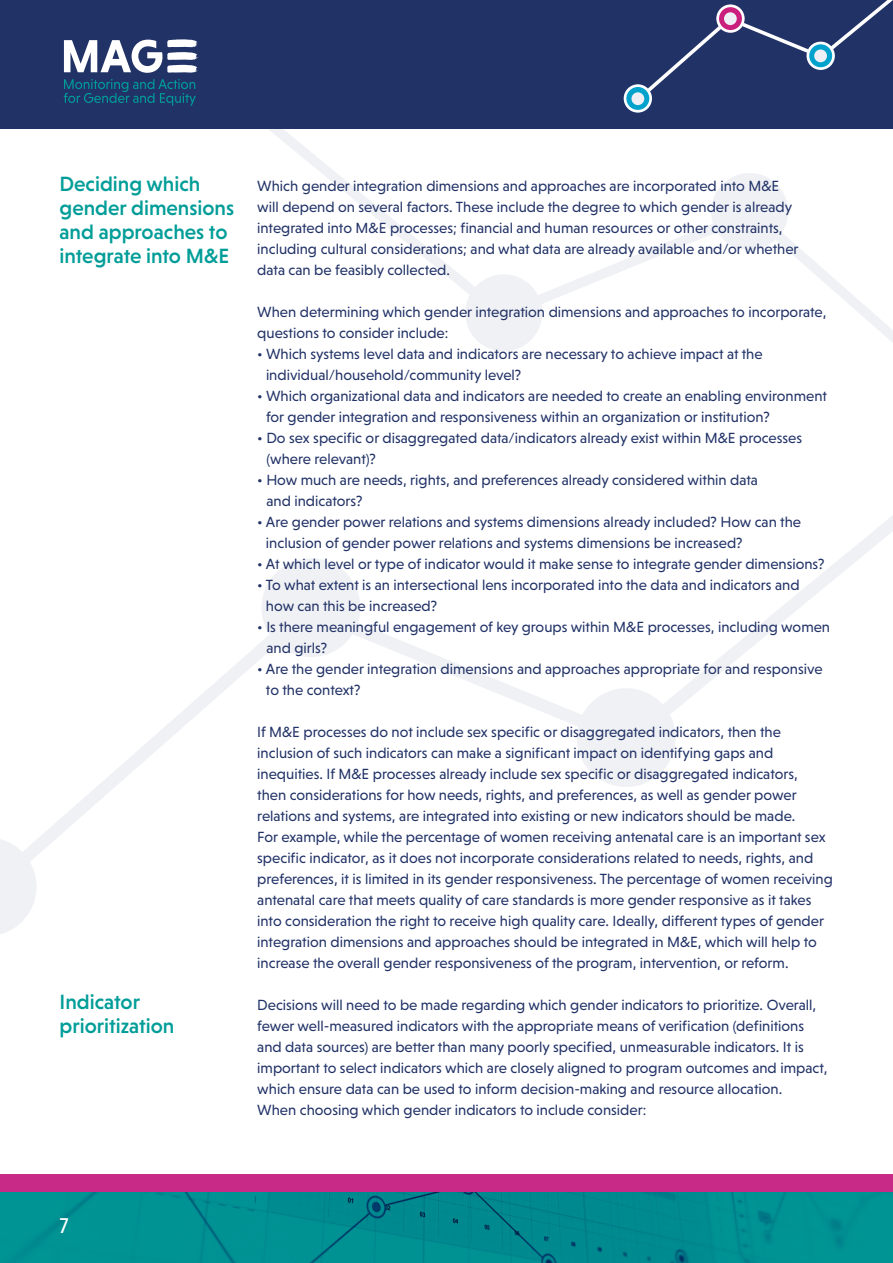
<style>
.page{position:relative;width:893px;height:1263px;background:#fff}
.page>*{position:absolute;margin:0;border:0;box-sizing:border-box;transform-origin:0 0}
.t1{font:21.75px "Niveau Grotesk";color:#fff}
.t2{font:500 21px/24px "Niveau Grotesk";color:#009d98}
.t3{font:15px/21px "Niveau Grotesk";color:#213267}
</style>
<div class="page">
<svg style="left:269px;top:129px;width:624px;height:214px"></svg>
<svg style="left:718px;top:234px;width:63px;height:9px"></svg>
<svg style="left:465px;top:274px;width:77px;height:77px"></svg>
<div style="left:711px;top:173px;width:77px;height:77px;background:#f0f1f4;border-radius:39px"></div>
<svg style="left:37px;top:516px;width:856px;height:339px"></svg>
<svg style="left:271px;top:637px;width:80px;height:11px"></svg>
<svg style="left:577px;top:688px;width:99px;height:99px"></svg>
<svg style="left:0;top:839px;width:37px;height:95px"></svg>
<div style="left:261px;top:558px;width:99px;height:99px;background:#f0f1f4;border-radius:49px"></div>
<div style="left:0;top:0;width:893px;height:129px;background:#213267"></div>
<svg style="left:64px;top:79px;width:132px;height:27px"></svg>
<svg style="left:64px;top:39px;width:133px;height:34px"></svg>
<svg style="left:624px;top:0;width:269px;height:113px"></svg>
<div style="left:631px;top:92px;width:13px;height:13px;background:#eef0f6;border-radius:50%"></div>
<svg style="left:0;top:1192px;width:893px;height:71px;background:#008c90"></svg>
<div style="left:0;top:1175px;width:893px;height:17px;background:#c82a87"></div>
<p class="t2" style="left:60px;top:172px;width:176px">Deciding which gender dimensions and approaches to integrate into M&amp;E</p>
<p class="t2" style="left:60px;top:989px;width:116px">Indicator prioritization</p>
<p class="t3" style="left:257px;top:175px;width:543px">Which gender integration dimensions and approaches are incorporated into M&amp;E will depend on several factors. These include the degree to which gender is already integrated into M&amp;E processes; financial and human resources or other constraints, including cultural considerations; and what data are already available and/or whether data can be feasibly collected.</p>
<p class="t3" style="left:257px;top:301px;width:571px">When determining which gender integration dimensions and approaches to incorporate, questions to consider include:</p>
<p class="t3" style="left:266px;top:343px;width:498px;text-indent:-9px">• Which systems level data and indicators are necessary to achieve impact at the individual/household/community level?</p>
<p class="t3" style="left:266px;top:385px;width:562px;text-indent:-9px">• Which organizational data and indicators are needed to create an enabling environment for gender integration and responsiveness within an organization or institution?</p>
<p class="t3" style="left:266px;top:427px;width:537px;text-indent:-9px">• Do sex specific or disaggregated data/indicators already exist within M&amp;E processes (where relevant)?</p>
<p class="t3" style="left:266px;top:469px;width:493px;text-indent:-9px">• How much are needs, rights, and preferences already considered within data and indicators?</p>
<p class="t3" style="left:266px;top:511px;width:537px;text-indent:-9px">• Are gender power relations and systems dimensions already included? How can the inclusion of gender power relations and systems dimensions be increased?</p>
<p class="t3" style="left:257px;top:553px;width:569px">• At which level or type of indicator would it make sense to integrate gender dimensions?</p>
<p class="t3" style="left:266px;top:574px;width:535px;text-indent:-9px">• To what extent is an intersectional lens incorporated into the data and indicators and how can this be increased?</p>
<p class="t3" style="left:266px;top:616px;width:565px;text-indent:-9px">• Is there meaningful engagement of key groups within M&amp;E processes, including women and girls?</p>
<p class="t3" style="left:266px;top:658px;width:558px;text-indent:-9px">• Are the gender integration dimensions and approaches appropriate for and responsive to the context?</p>
<p class="t3" style="left:257px;top:721px;width:577px">If M&amp;E processes do not include sex specific or disaggregated indicators, then the inclusion of such indicators can make a significant impact on identifying gaps and inequities. If M&amp;E processes already include sex specific or disaggregated indicators,<br>then considerations for how needs, rights, and preferences, as well as gender power relations and systems, are integrated into existing or new indicators should be made.<br>For example, while the percentage of women receiving antenatal care is an important sex specific indicator, as it does not incorporate considerations related to needs, rights, and preferences, it is limited in its gender responsiveness. The percentage of women receiving antenatal care that meets quality of care standards is more gender responsive as it takes into consideration the right to receive high quality care. Ideally, different types of gender integration dimensions and approaches should be integrated in M&amp;E, which will help to increase the overall gender responsiveness of the program, intervention, or reform.</p>
<p class="t3" style="left:257px;top:994px;width:572px">Decisions will need to be made regarding which gender indicators to prioritize. Overall, fewer well-measured indicators with the appropriate means of verification (definitions and data sources) are better than many poorly specified, unmeasurable indicators. It is important to select indicators which are closely aligned to program outcomes and impact, which ensure data can be used to inform decision-making and resource allocation.<br>When choosing which gender indicators to include consider:</p>
<p class="t1" style="left:60px;top:1214px;width:11px">7</p>
</div>
